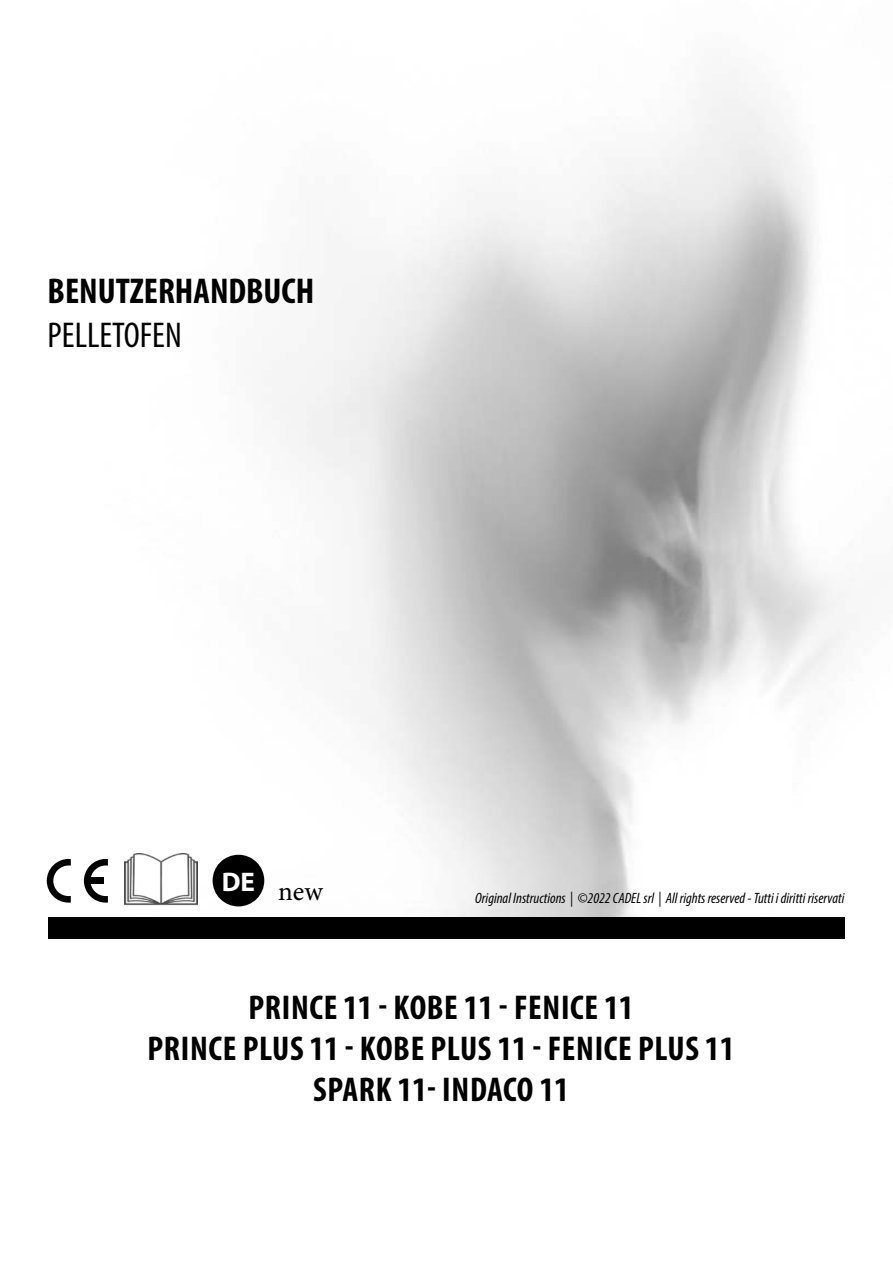
<style>
.page{position:relative;width:893px;height:1263px;background:#fff}
.page>*{position:absolute;margin:0;border:0;box-sizing:border-box;transform-origin:0 0}
.t1{font:700 condensed 36px "Myriad Pro";color:#000}
.t2{font:condensed 36px "Myriad Pro";color:#000}
.t3{font:700 condensed 34.5px/41.4px "Myriad Pro";letter-spacing:.02em;color:#000;text-align:center}
.t4{font:27px "Minion Pro";color:#000}
.t5{font:700 27px "Myriad Pro";color:#fff}
.t6{font:italic condensed 15px "Myriad Pro";color:#000}
</style>
<div class="page">
<img style="left:124px;top:90px;width:722px;height:827px">
<div style="left:48px;top:917px;width:797px;height:22px;background:#000"></div>
<svg style="left:47px;top:859px;width:24px;height:44px"></svg>
<svg style="left:84px;top:859px;width:24px;height:44px"></svg>
<div style="left:90px;top:877px;width:14px;height:7px;background:#000"></div>
<div style="left:213px;top:855px;width:51px;height:51px;background:#000;border-radius:50%"></div>
<img style="left:125px;top:853px;width:73px;height:55px">
<p class="t1" style="left:48px;top:269px;width:268px">BENUTZERHANDBUCH</p>
<p class="t2" style="left:48px;top:313px;width:136px">PELLETOFEN</p>
<p class="t5" style="left:222px;top:864px;width:35px">DE</p>
<p class="t4" style="left:278px;top:874px;width:46px">new</p>
<p class="t6" style="left:475px;top:889px;width:371px">Original Instructions | ©2022 CADEL srl | All rights reserved - Tutti i diritti riservati</p>
<p class="t3" style="left:147px;top:986px;width:588px">PRINCE 11 - KOBE 11 - FENICE 11<br>PRINCE PLUS 11 - KOBE PLUS 11 - FENICE PLUS 11<br>SPARK 11- INDACO 11</p>
</div>
